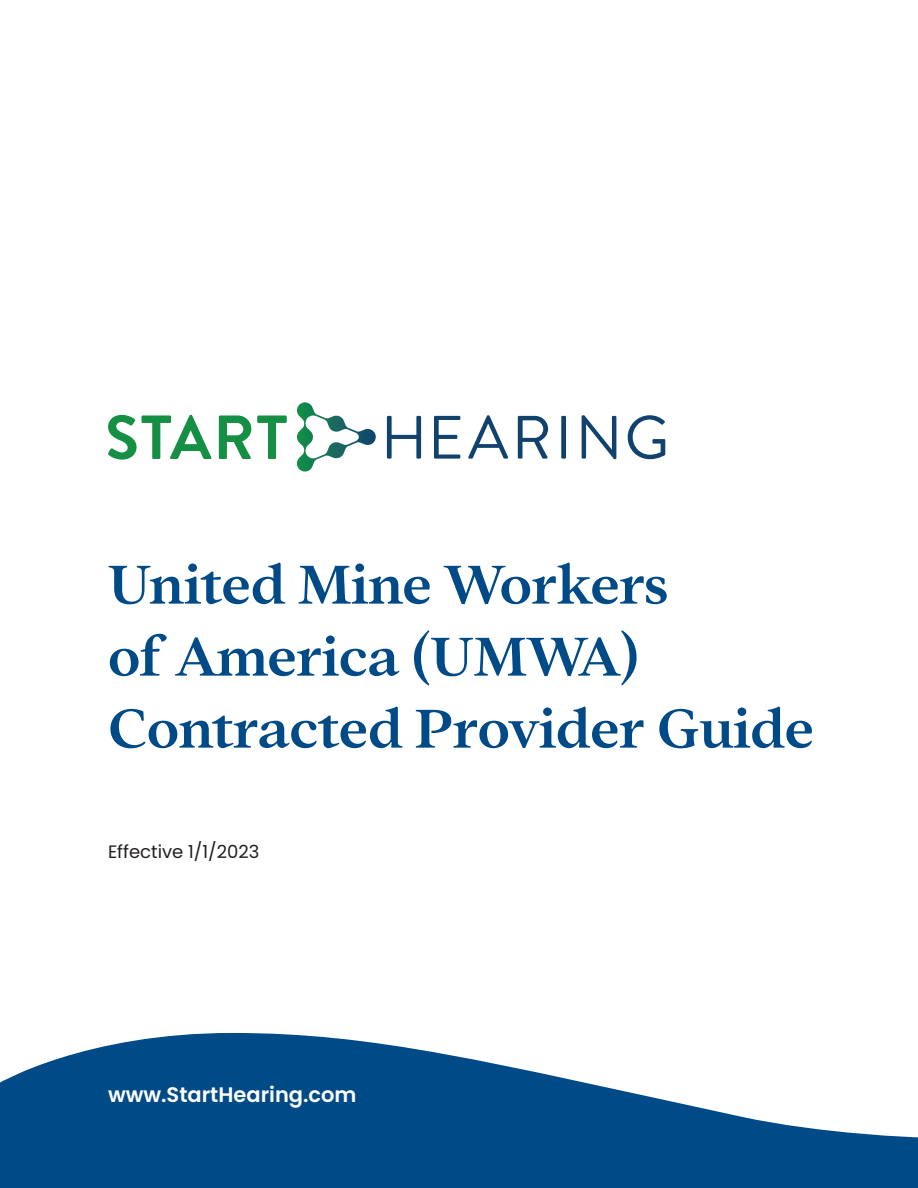
<style>
.page{position:relative;width:918px;height:1188px;background:#fff}
.page>*{position:absolute;margin:0;border:0;box-sizing:border-box;transform-origin:0 0}
.t1{font:700 60px/72px "Quilty Semii";letter-spacing:-.005em;color:#004a87}
.t2{font:600 21px "Poppins";color:#fff}
.t3{font:18px "Poppins";color:#231f20}
</style>
<div class="page">
<svg style="left:0;top:1033px;width:918px;height:155px;fill:#004a87"></svg>
<svg style="left:297px;top:402px;width:79px;height:70px"></svg>
<svg style="left:387px;top:416px;width:34px;height:43px"></svg>
<svg style="left:434px;top:416px;width:26px;height:43px"></svg>
<svg style="left:468px;top:415px;width:40px;height:44px"></svg>
<svg style="left:518px;top:416px;width:30px;height:43px"></svg>
<div style="left:561px;top:416px;width:5px;height:43px;background:#10426d"></div>
<svg style="left:582px;top:415px;width:34px;height:44px"></svg>
<svg style="left:628px;top:415px;width:37px;height:44px"></svg>
<svg style="left:108px;top:415px;width:104px;height:45px"></svg>
<svg style="left:219px;top:415px;width:32px;height:44px"></svg>
<svg style="left:257px;top:415px;width:30px;height:44px"></svg>
<p class="t1" style="left:108px;top:551px;width:708px">United Mine Workers<br>of America (UMWA)<br>Contracted Provider Guide</p>
<p class="t3" style="left:108px;top:842px;width:153px">Effective 1/1/2023</p>
<p class="t2" style="left:108px;top:1083px;width:250px">www.StartHearing.com</p>
</div>
